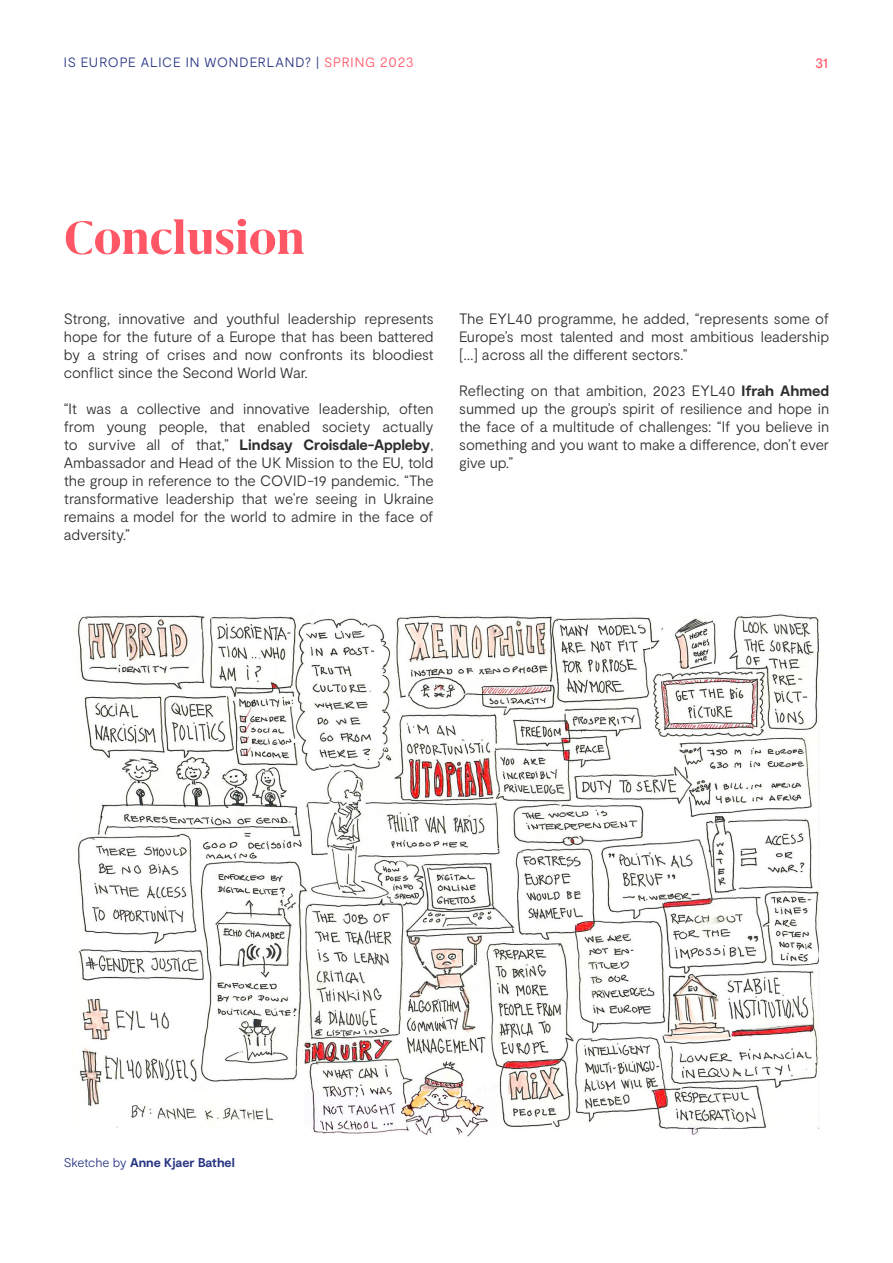
<style>
.page{position:relative;width:893px;height:1263px;background:#fff}
.page>*{position:absolute;margin:0;border:0;box-sizing:border-box;transform-origin:0 0}
.t1{font:700 54px "Grifo M";color:#ff5766}
.t2{font:300 15px/18px "Moderat";letter-spacing:-.01em;color:#2d2d2c;text-align:justify}
.t3{font:15px "Moderat";color:#ff5766}
.t4{font:300 13.5px "Moderat";letter-spacing:.06em;color:#283583}
.t5{font:700 12.75px "Moderat";letter-spacing:-.005em;color:#283583}
.s1{color:#ff5766}
.s2{font-weight:700}
.s3{font-weight:300}
</style>
<div class="page">
<img style="left:74px;top:614px;width:746px;height:523px">
<p class="t4" style="left:64px;top:54px;width:351px">IS EUROPE ALICE IN WONDERLAND? | <span class="s1">SPRING 2023</span></p>
<p class="t3" style="left:815px;top:53px;width:14px">31</p>
<h1 class="t1" style="left:64px;top:210px;width:243px">Conclusion</h1>
<p class="t2" style="left:64px;top:310px;width:371px">Strong, innovative and youthful leadership represents hope for the future of a Europe that has been battered by a string of crises and now confronts its bloodiest conflict since the Second World War.</p>
<p class="t2" style="left:64px;top:400px;width:371px">“It was a collective and innovative leadership, often from young people, that enabled society actually to survive all of that,” <span class="s2">Lindsay Croisdale-Appleby</span>, Ambassador and Head of the UK Mission to the EU, told the group in reference to the COVID-19 pandemic. “The transformative leadership that we’re seeing in Ukraine remains a model for the world to admire in the face of adversity.”</p>
<p class="t2" style="left:459px;top:310px;width:371px">The EYL40 programme, he added, “represents some of Europe’s most talented and most ambitious leadership […] across all the different sectors.”</p>
<p class="t2" style="left:459px;top:382px;width:371px">Reflecting on that ambition, 2023 EYL40 <span class="s2">Ifrah Ahmed </span>summed up the group’s spirit of resilience and hope in the face of a multitude of challenges: “If you believe in something and you want to make a difference, don’t ever give up.”</p>
<p class="t5" style="left:64px;top:1154px;width:173px"><span class="s3">Sketche by</span> Anne Kjaer Bathel</p>
</div>
